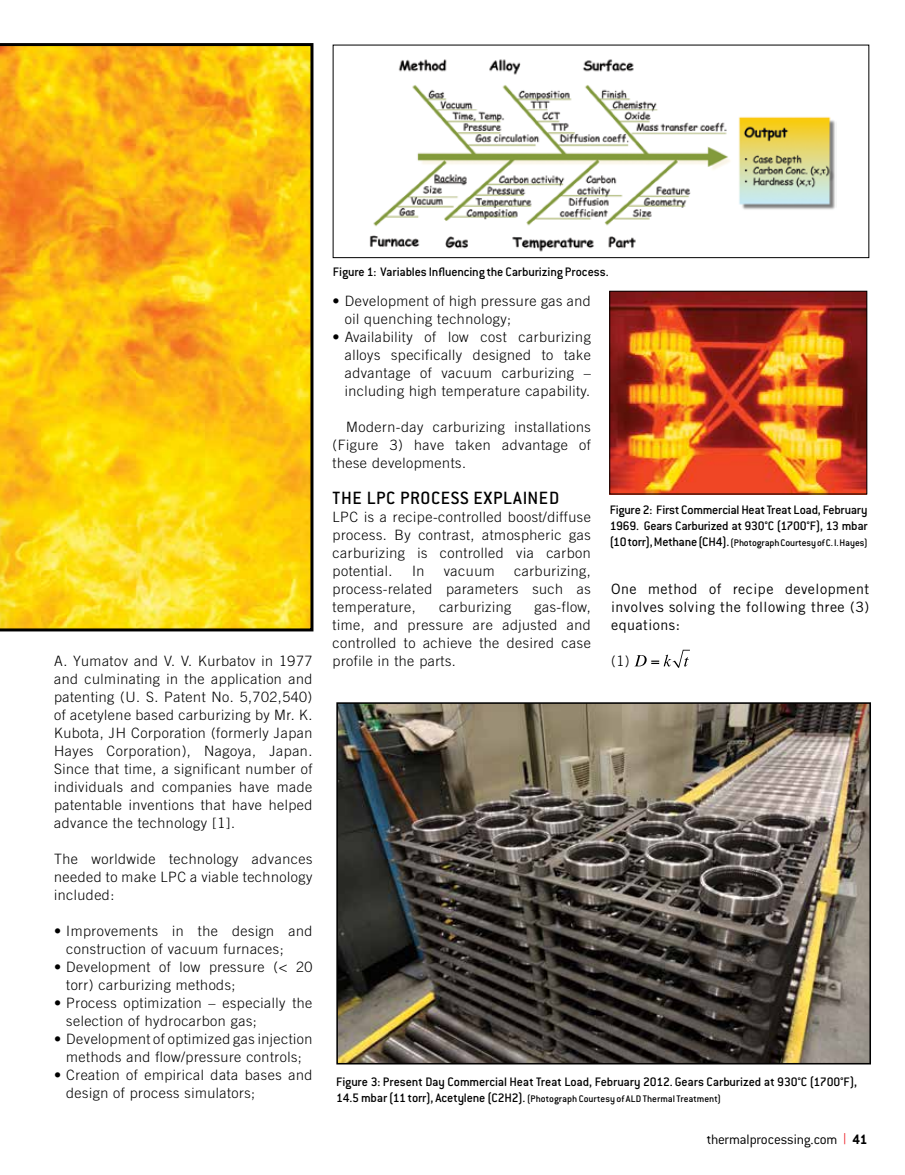
<style>
.page{position:relative;width:905px;height:1175px;background:#fff}
.page>*{position:absolute;margin:0;border:0;box-sizing:border-box;transform-origin:0 0}
.t1{font:500 19.5px "Conduit ITC";letter-spacing:.035em;color:#000}
.t2{font:300 15px "Conduit ITC";letter-spacing:-.01em;color:#000}
.t3{font:300 14.25px/18px "Trade Gothic";letter-spacing:.035em;color:#000;text-align:justify}
.t4{font:14.25px/18px "Trade Gothic";letter-spacing:.035em;color:#000;text-align:justify}
.t5{font:500 13.5px/16.2px "Conduit ITC";letter-spacing:-.015em;color:#000}
.t6{font:500 10.5px "Conduit ITC";letter-spacing:-.005em;color:#000}
.s1{font-size:13.5px}
.s2{font-family:"Helvetica Neue";color:#ed1d24}
.s3{font-weight:700}
</style>
<div class="page">
<svg style="left:634px;top:650px;width:56px;height:18px"></svg>
<svg style="left:0;top:43px;width:313px;height:588px;background:#f6be12"></svg>
<img style="left:369px;top:59px;width:466px;height:193px">
<div style="left:332px;top:45px;width:537px;height:213px;border:1px solid #000"></div>
<img style="left:611px;top:293px;width:254px;height:199px">
<div style="left:609px;top:291px;width:258px;height:203px;border:1px solid #000"></div>
<img style="left:339px;top:705px;width:529px;height:356px">
<div style="left:336px;top:702px;width:535px;height:362px;border:2px solid #000"></div>
<p class="t3" style="left:54px;top:652px;width:260px">A. Yumatov and V. V. Kurbatov in 1977 and culminating in the application and patenting (U. S. Patent No. 5,702,540) of acetylene based carburizing by Mr. K.<br>Kubota, JH Corporation (formerly Japan Hayes Corporation), Nagoya, Japan.<br>Since that time, a significant number of individuals and companies have made patentable inventions that have helped advance the technology [1].</p>
<p class="t3" style="left:54px;top:850px;width:260px">The worldwide technology advances needed to make LPC a viable technology included:</p>
<p class="t3" style="left:66px;top:922px;width:248px;text-indent:-12px">• Improvements in the design and construction of vacuum furnaces;</p>
<p class="t3" style="left:66px;top:958px;width:248px;text-indent:-12px">• Development of low pressure (&lt; 20 torr) carburizing methods;</p>
<p class="t3" style="left:66px;top:994px;width:247px;text-indent:-12px">• Process optimization – especially the selection of hydrocarbon gas;</p>
<p class="t3" style="left:54px;top:1030px;width:260px;text-align:center">• Development of optimized gas injection methods and flow/pressure controls;</p>
<p class="t3" style="left:66px;top:1066px;width:248px;text-indent:-12px">• Creation of empirical data bases and design of process simulators;</p>
<p class="t5" style="left:333px;top:263px;width:277px">Figure 1: Variables Influencing the Carburizing Process.</p>
<p class="t3" style="left:345px;top:292px;width:248px;text-indent:-12px">• Development of high pressure gas and oil quenching technology;</p>
<p class="t3" style="left:345px;top:328px;width:248px;text-indent:-12px">• Availability of low cost carburizing alloys specifically designed to take advantage of vacuum carburizing – including high temperature capability.</p>
<p class="t3" style="left:332px;top:418px;width:260px;text-indent:13px">Modern-day carburizing installations (Figure 3) have taken advantage of these developments.</p>
<h1 class="t1" style="left:332px;top:487px;width:228px">THE LPC PROCESS EXPLAINED</h1>
<p class="t3" style="left:332px;top:508px;width:260px">LPC is a recipe-controlled boost/diffuse process. By contrast, atmospheric gas carburizing is controlled via carbon potential.</p>
<p class="t3" style="left:332px;top:562px;width:260px;text-indent:181px">carburizing, process-related parameters such as temperature,</p>
<p class="t3" style="left:412px;top:562px;width:14px">In</p>
<p class="t3" style="left:444px;top:562px;width:52px">vacuum</p>
<p class="t3" style="left:332px;top:598px;width:260px;text-indent:202px">gas-flow, time, and pressure are adjusted and controlled to achieve the desired case profile in the parts.</p>
<p class="t3" style="left:439px;top:598px;width:74px">carburizing</p>
<p class="t5" style="left:609px;top:501px;width:259px">Figure 2: First Commercial Heat Treat Load, February<br>1969. Gears Carburized at 930°C (1700°F), 13 mbar</p>
<p class="t6" style="left:609px;top:537px;width:259px"><span class="s1">(10 torr), Methane (CH4).</span> (Photograph Courtesy of C. I. Hayes)</p>
<p class="t4" style="left:611px;top:580px;width:260px">One method of recipe development involves solving the following three (3) equations:</p>
<p class="t3" style="left:611px;top:652px;width:20px">(1)</p>
<p class="t5" style="left:336px;top:1073px;width:522px">Figure 3: Present Day Commercial Heat Treat Load, February 2012. Gears Carburized at 930°C (1700°F),</p>
<p class="t6" style="left:336px;top:1092px;width:386px"><span class="s1">14.5 mbar (11 torr), Acetylene (C2H2).</span> (Photograph Courtesy of ALD Thermal Treatment)</p>
<p class="t2" style="left:706px;top:1131px;width:162px">thermalprocessing.com <span class="s2">|</span> <span class="s3">41</span></p>
</div>
